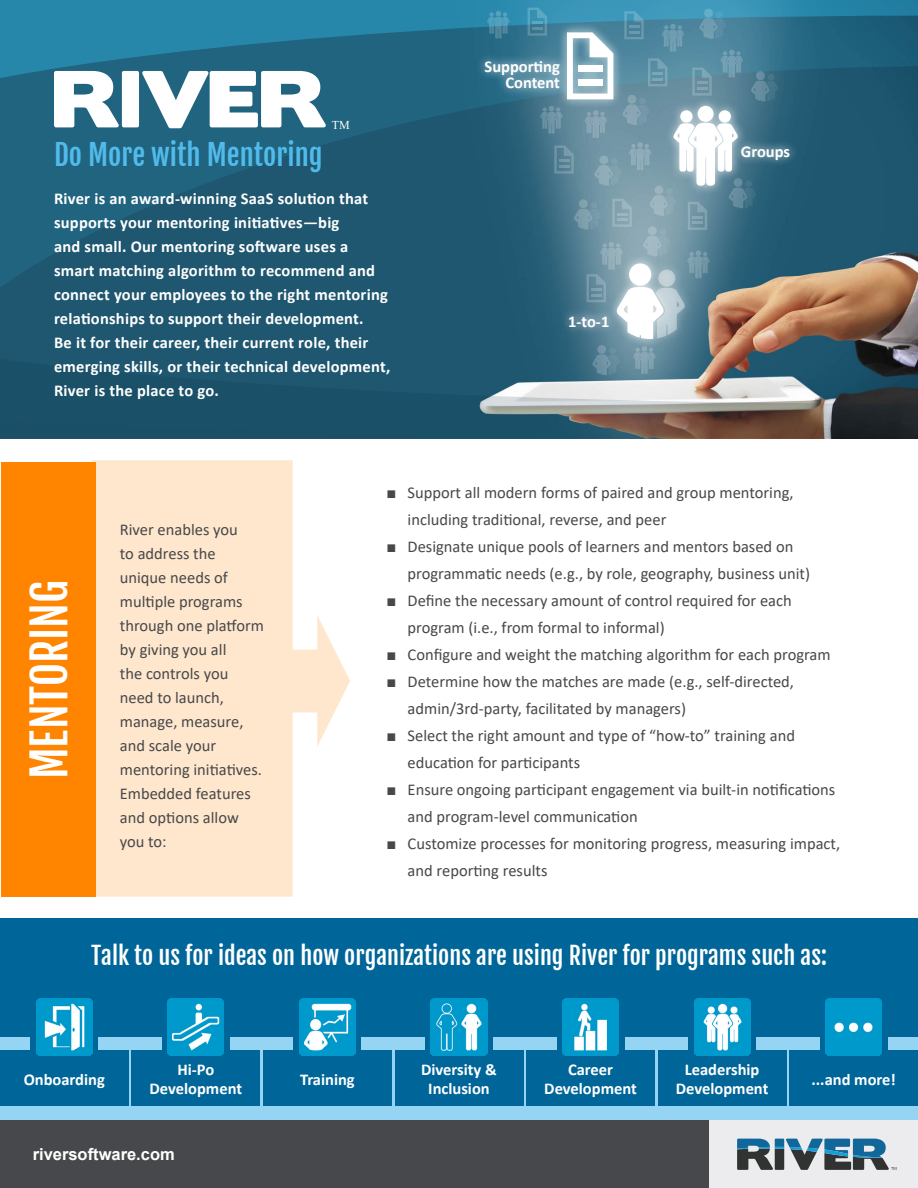
<style>
.page{position:relative;width:918px;height:1188px;background:#fff}
.page>*{position:absolute;margin:0;border:0;box-sizing:border-box;transform-origin:0 0}
.t1{font:45px "Fjalla One";color:#fff}
.t2{font:28.5px "Fjalla One";color:#51bbeb}
.t3{font:24px "Fjalla One";color:#fff}
.t4{font:16.5px/24px "Calibri";color:#47484b}
.t5{font:700 16.5px/24px "Calibri";letter-spacing:.015em;color:#fff}
.t6{font:700 16.5px "Arial";color:#fff}
.t7{font:700 16.5px "Calibri";letter-spacing:-.005em;color:#fff}
.t8{font:12px "Times New Roman";color:#fff}
.s1{font-family:"Arial"}
</style>
<div class="page">
<div style="left:0;top:1018px;width:918px;height:105px;background:#95d5f3"></div>
<div style="left:0;top:918px;width:918px;height:119px;background:#069"></div>
<svg style="left:92px;top:460px;width:258px;height:437px;fill:#ffe7cd"></svg>
<div style="left:1px;top:462px;width:95px;height:435px;background:#ff8500"></div>
<img style="left:0;top:294px;width:918px;height:62px">
<svg style="left:0;top:81px;width:918px;height:213px;background:#275e75"></svg>
<svg style="left:0;top:0;width:918px;height:81px;background:#257797"></svg>
<div style="left:607px;top:254px;width:86px;height:94px;background:#fff;opacity:.75"></div>
<div style="left:732px;top:137px;width:67px;height:32px;background:#fff;opacity:.75"></div>
<div style="left:561px;top:307px;width:56px;height:29px;background:#fff;opacity:.75"></div>
<div style="left:476px;top:52px;width:93px;height:45px;background:#fff;opacity:.75"></div>
<div style="left:648px;top:226px;width:9px;height:9px;background:#a3b9c3;border-radius:50%"></div>
<div style="left:660px;top:229px;width:6px;height:7px;background:#91adb7;border-radius:50%"></div>
<svg style="left:587px;top:236px;width:123px;height:103px"></svg>
<div style="left:597px;top:345px;width:9px;height:9px;background:#7395a7;border-radius:50%"></div>
<div style="left:609px;top:347px;width:7px;height:7px;background:#6a91a0;border-radius:50%"></div>
<svg style="left:592px;top:354px;width:28px;height:2px"></svg>
<svg style="left:633px;top:346px;width:23px;height:10px"></svg>
<svg style="left:487px;top:11px;width:23px;height:28px"></svg>
<svg style="left:0;top:356px;width:918px;height:82px;background:#416473"></svg>
<svg style="left:54px;top:71px;width:272px;height:57px"></svg>
<svg style="left:528px;top:8px;width:250px;height:222px;background:#6b96a8"></svg>
<div style="left:0;top:1051px;width:129px;height:55px;background:#069"></div>
<div style="left:132px;top:1051px;width:128px;height:55px;background:#069"></div>
<div style="left:263px;top:1051px;width:129px;height:55px;background:#069"></div>
<div style="left:395px;top:1051px;width:128px;height:55px;background:#069"></div>
<div style="left:526px;top:1051px;width:129px;height:55px;background:#069"></div>
<div style="left:658px;top:1051px;width:128px;height:55px;background:#069"></div>
<div style="left:789px;top:1051px;width:129px;height:55px;background:#069"></div>
<div style="left:30px;top:993px;width:68px;height:68px;background:#069"></div>
<img style="left:36px;top:999px;width:56px;height:56px">
<div style="left:162px;top:993px;width:68px;height:68px;background:#069"></div>
<img style="left:168px;top:999px;width:56px;height:56px">
<div style="left:294px;top:993px;width:67px;height:68px;background:#069"></div>
<img style="left:299px;top:999px;width:57px;height:56px">
<svg style="left:425px;top:998px;width:68px;height:58px"></svg>
<div style="left:557px;top:993px;width:67px;height:68px;background:#069"></div>
<div style="left:688px;top:992px;width:68px;height:68px;background:#069"></div>
<div style="left:820px;top:993px;width:68px;height:68px;background:#069"></div>
<img style="left:826px;top:999px;width:56px;height:56px">
<img style="left:694px;top:999px;width:56px;height:56px">
<img style="left:562px;top:999px;width:57px;height:56px">
<img style="left:431px;top:999px;width:56px;height:56px">
<div style="left:706px;top:1120px;width:212px;height:68px;background:#ececee"></div>
<div style="left:0;top:1120px;width:708px;height:68px;background:#47484b"></div>
<svg style="left:737px;top:1139px;width:159px;height:31px"></svg>
<p class="t2" style="left:54px;top:137px;width:270px">Do More with Mentoring</p>
<p class="t8" style="left:332px;top:116px;width:19px">TM</p>
<p class="t5" style="left:54px;top:186px;width:338px">River is an award-winning SaaS solution that supports your mentoring initiatives—big<br>and small. Our mentoring software uses a smart matching algorithm to recommend and connect your employees to the right mentoring relationships to support their development.<br>Be it for their career, their current role, their emerging skills, or their technical development, River is the place to go.</p>
<p class="t5" style="left:485px;top:54px;width:77px">Supporting</p>
<p class="t7" style="left:505px;top:71px;width:56px">Content</p>
<p class="t5" style="left:568px;top:309px;width:43px">1-to-1</p>
<p class="t5" style="left:741px;top:139px;width:51px">Groups</p>
<p class="t1" style="left:22px;top:779px;width:201px;rotate:-90deg">MENTORING</p>
<p class="t4" style="left:120px;top:517px;width:146px">River enables you<br>to address the unique needs of multiple programs through one platform by giving you all<br>the controls you need to launch, manage, measure, and scale your mentoring initiatives.<br>Embedded features and options allow you to:</p>
<p class="t4" style="left:408px;top:479px;width:388px;line-height:27px;text-indent:-21px"><span class="s1">■</span> Support all modern forms of paired and group mentoring, including traditional, reverse, and peer</p>
<p class="t4" style="left:408px;top:533px;width:404px;line-height:27px;text-indent:-21px"><span class="s1">■</span> Designate unique pools of learners and mentors based on programmatic needs (e.g., by role, geography, business unit)</p>
<p class="t4" style="left:408px;top:587px;width:386px;line-height:27px;text-indent:-21px"><span class="s1">■</span> Define the necessary amount of control required for each program (i.e., from formal to informal)</p>
<p class="t4" style="left:387px;top:642px;width:446px"><span class="s1">■</span> Configure and weight the matching algorithm for each program</p>
<p class="t4" style="left:408px;top:668px;width:388px;line-height:27px;text-indent:-21px"><span class="s1">■</span> Determine how the matches are made (e.g., self-directed, admin/3rd-party, facilitated by managers)</p>
<p class="t4" style="left:408px;top:722px;width:389px;line-height:27px;text-indent:-21px"><span class="s1">■</span> Select the right amount and type of “how-to” training and education for participants</p>
<p class="t4" style="left:408px;top:776px;width:429px;line-height:27px;text-indent:-21px"><span class="s1">■</span> Ensure ongoing participant engagement via built-in notifications and program-level communication</p>
<p class="t4" style="left:408px;top:830px;width:434px;line-height:27px;text-indent:-21px"><span class="s1">■</span> Customize processes for monitoring progress, measuring impact, and reporting results</p>
<p class="t3" style="left:91px;top:941px;width:738px">Talk to us for ideas on how organizations are using River for programs such as:</p>
<p class="t5" style="left:24px;top:1067px;width:83px">Onboarding</p>
<p class="t5" style="left:177px;top:1057px;width:38px">Hi-Po</p>
<p class="t5" style="left:150px;top:1077px;width:94px">Development</p>
<p class="t6" style="left:33px;top:1143px;width:144px">riversoftware.com</p>
<p class="t5" style="left:300px;top:1067px;width:56px">Training</p>
<p class="t5" style="left:421px;top:1057px;width:77px">Diversity &amp;</p>
<p class="t5" style="left:428px;top:1077px;width:63px">Inclusion</p>
<p class="t5" style="left:568px;top:1057px;width:47px">Career</p>
<p class="t5" style="left:544px;top:1077px;width:94px">Development</p>
<p class="t5" style="left:685px;top:1057px;width:76px">Leadership</p>
<p class="t5" style="left:676px;top:1077px;width:94px">Development</p>
<p class="t5" style="left:811px;top:1067px;width:86px">...and more!</p>
</div>
